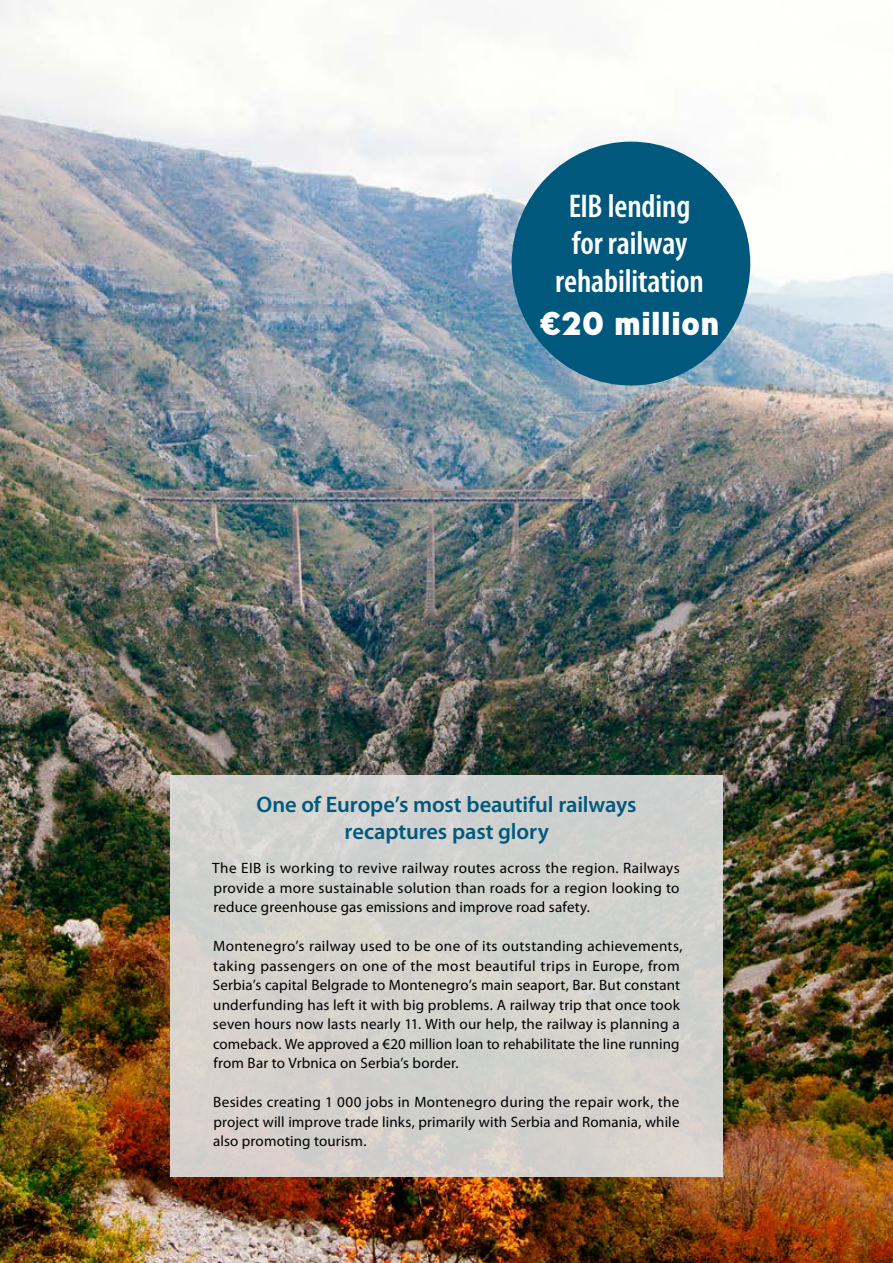
<style>
.page{position:relative;width:893px;height:1263px;background:#fff}
.page>*{position:absolute;margin:0;border:0;box-sizing:border-box;transform-origin:0 0}
.t1{font:600 condensed 33px/37.5px "Myriad Pro";letter-spacing:-.005em;color:#fff;text-align:center}
.t2{font:800 33px "Ministry";letter-spacing:-.005em;color:#fff}
.t3{font:600 22.5px/27px "Myriad Pro";letter-spacing:-.005em;color:#00597c;text-align:center}
.t4{font:15px/19.5px "Myriad Pro";letter-spacing:.01em;color:#000;text-align:justify}
</style>
<div class="page">
<img style="left:0;top:0;width:893px;height:1263px">
<div style="left:170px;top:776px;width:553px;height:401px;background:#d2d1cc"></div>
<div style="left:512px;top:142px;width:238px;height:244px;background:#00597c;border-radius:50%"></div>
<h1 class="t1" style="left:555px;top:188px;width:150px">EIB lending for railway rehabilitation</h1>
<h1 class="t2" style="left:539px;top:301px;width:182px">€20 million</h1>
<h2 class="t3" style="left:257px;top:791px;width:381px">One of Europe’s most beautiful railways recaptures past glory</h2>
<p class="t4" style="left:212px;top:859px;width:469px">The EIB is working to revive railway routes across the region. Railways provide a more sustainable solution than roads for a region looking to reduce greenhouse gas emissions and improve road safety.</p>
<p class="t4" style="left:213px;top:937px;width:471px;text-align:left">Montenegro’s railway used to be one of its outstanding achievements, taking passengers on one of the most beautiful trips in Europe, from Serbia’s capital Belgrade to Montenegro’s main seaport, Bar. But constant underfunding has left it with big problems. A railway trip that once took seven hours now lasts nearly 11. With our help, the railway is planning a comeback. We approved a €20 million loan to rehabilitate the line running from Bar to Vrbnica on Serbia’s border.</p>
<p class="t4" style="left:213px;top:1093px;width:468px">Besides creating 1 000 jobs in Montenegro during the repair work, the project will improve trade links, primarily with Serbia and Romania, while also promoting tourism.</p>
</div>
